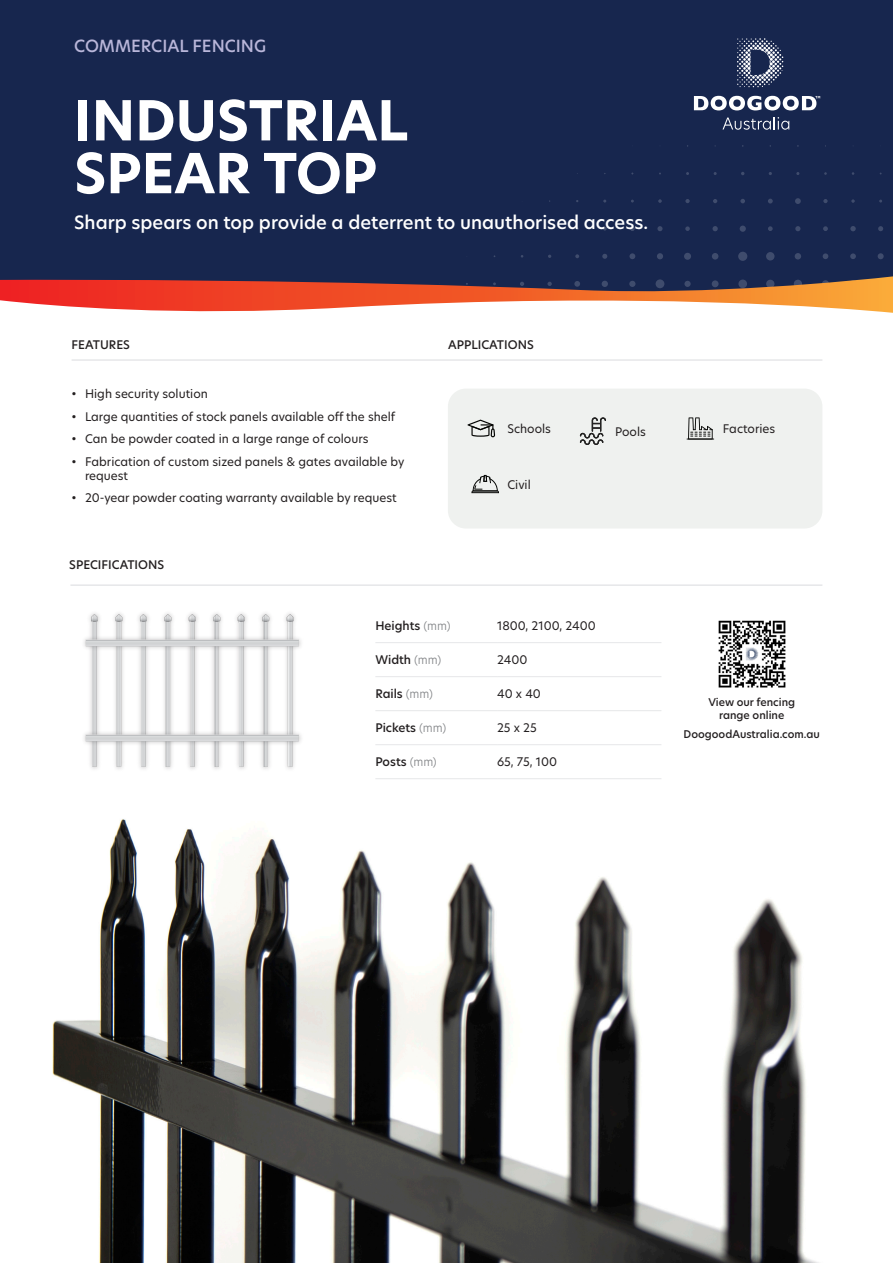
<style>
.page{position:relative;width:893px;height:1263px;background:#fff}
.page>*{position:absolute;margin:0;border:0;box-sizing:border-box;transform-origin:0 0}
.t1{font:700 54px/52.8px "Hero New";color:#fff}
.t2{font:500 18px "Hero New";color:#fff}
.t3{font:500 16.5px "Hero New";color:#b9b6d9}
.t4{font:11.7px/14.1px "Hero New";color:#231f20}
.t5{font:500 11.7px "Hero New";color:#231f20}
.t6{font:500 10.5px/12.6px "Hero New";color:#231f20;text-align:center}
.s1{font-weight:300;color:#808285}
</style>
<div class="page">
<div style="left:448px;top:389px;width:374px;height:139px;background:#eff1ef;border-radius:18px"></div>
<img style="left:718px;top:620px;width:68px;height:68px">
<hr style="left:375px;top:642px;width:122px;height:1px;background:#e6e7e9">
<hr style="left:497px;top:642px;width:164px;height:1px;background:#e6e7e9">
<hr style="left:375px;top:676px;width:122px;height:1px;background:#e6e7e9">
<hr style="left:497px;top:676px;width:164px;height:1px;background:#e6e7e9">
<hr style="left:375px;top:710px;width:122px;height:1px;background:#e6e7e9">
<hr style="left:497px;top:710px;width:164px;height:1px;background:#e6e7e9">
<hr style="left:375px;top:744px;width:122px;height:1px;background:#e6e7e9">
<hr style="left:497px;top:744px;width:164px;height:1px;background:#e6e7e9">
<hr style="left:375px;top:778px;width:122px;height:1px;background:#e6e7e9">
<hr style="left:497px;top:778px;width:164px;height:1px;background:#e6e7e9">
<hr style="left:70px;top:584px;width:752px;height:2px;background:#e6e7e9">
<hr style="left:72px;top:359px;width:750px;height:2px;background:#e6e7e9">
<div style="left:0;top:0;width:893px;height:295px;background:#17264e"></div>
<svg style="left:851px;top:199px;width:4px;height:4px"></svg>
<svg style="left:823px;top:199px;width:5px;height:4px"></svg>
<svg style="left:795px;top:198px;width:6px;height:6px"></svg>
<svg style="left:768px;top:199px;width:5px;height:5px"></svg>
<svg style="left:740px;top:199px;width:5px;height:4px"></svg>
<svg style="left:713px;top:199px;width:4px;height:4px"></svg>
<svg style="left:685px;top:199px;width:5px;height:4px"></svg>
<svg style="left:658px;top:199px;width:4px;height:4px"></svg>
<svg style="left:878px;top:226px;width:5px;height:5px"></svg>
<svg style="left:850px;top:226px;width:6px;height:5px"></svg>
<svg style="left:823px;top:226px;width:5px;height:5px"></svg>
<svg style="left:795px;top:226px;width:5px;height:5px"></svg>
<svg style="left:768px;top:226px;width:5px;height:5px"></svg>
<svg style="left:740px;top:226px;width:6px;height:6px"></svg>
<svg style="left:712px;top:226px;width:6px;height:5px"></svg>
<svg style="left:685px;top:226px;width:5px;height:5px"></svg>
<svg style="left:657px;top:226px;width:5px;height:5px"></svg>
<svg style="left:630px;top:226px;width:5px;height:5px"></svg>
<svg style="left:603px;top:227px;width:4px;height:4px"></svg>
<svg style="left:878px;top:253px;width:6px;height:6px"></svg>
<svg style="left:850px;top:253px;width:6px;height:6px"></svg>
<svg style="left:823px;top:253px;width:5px;height:6px"></svg>
<svg style="left:795px;top:253px;width:6px;height:6px"></svg>
<div style="left:766px;top:252px;width:8px;height:8px;background:#3f4c6d;border-radius:50%"></div>
<div style="left:738px;top:252px;width:9px;height:9px;background:#3f4c6d;border-radius:50%"></div>
<div style="left:712px;top:253px;width:6px;height:7px;background:#3f4c6d;border-radius:50%"></div>
<div style="left:684px;top:253px;width:7px;height:7px;background:#3f4c6d;border-radius:50%"></div>
<svg style="left:657px;top:253px;width:6px;height:6px"></svg>
<svg style="left:629px;top:253px;width:6px;height:6px"></svg>
<svg style="left:602px;top:254px;width:5px;height:5px"></svg>
<svg style="left:575px;top:254px;width:4px;height:4px"></svg>
<img style="left:91px;top:613px;width:7px;height:156px">
<img style="left:116px;top:613px;width:6px;height:156px">
<img style="left:140px;top:613px;width:7px;height:156px">
<img style="left:165px;top:613px;width:6px;height:156px">
<img style="left:189px;top:613px;width:7px;height:156px">
<img style="left:213px;top:613px;width:7px;height:156px">
<img style="left:238px;top:613px;width:7px;height:156px">
<img style="left:262px;top:613px;width:7px;height:156px">
<img style="left:287px;top:613px;width:6px;height:156px">
<img style="left:84px;top:639px;width:217px;height:8px">
<img style="left:84px;top:734px;width:217px;height:8px">
<svg style="left:86px;top:614px;width:213px;height:153px"></svg>
<svg style="left:694px;top:96px;width:126px;height:14px"></svg>
<svg style="left:737px;top:38px;width:46px;height:49px"></svg>
<svg style="left:722px;top:117px;width:67px;height:13px"></svg>
<svg style="left:0;top:276px;width:893px;height:37px"></svg>
<svg style="left:467px;top:420px;width:28px;height:17px"></svg>
<svg style="left:687px;top:417px;width:27px;height:23px"></svg>
<svg style="left:471px;top:475px;width:28px;height:18px"></svg>
<svg style="left:580px;top:417px;width:26px;height:28px"></svg>
<img style="left:52px;top:819px;width:767px;height:444px">
<p class="t3" style="left:74px;top:34px;width:193px">COMMERCIAL FENCING</p>
<p class="t1" style="left:74px;top:94px;width:335px">INDUSTRIAL<br>SPEAR TOP</p>
<p class="t2" style="left:74px;top:210px;width:575px">Sharp spears on top provide a deterrent to unauthorised access.</p>
<p class="t5" style="left:72px;top:337px;width:60px">FEATURES</p>
<p class="t5" style="left:448px;top:337px;width:87px">APPLICATIONS</p>
<p class="t4" style="left:72px;top:386px;width:138px">• High security solution</p>
<p class="t4" style="left:72px;top:409px;width:325px">• Large quantities of stock panels available off the shelf</p>
<p class="t4" style="left:72px;top:431px;width:298px">• Can be powder coated in a large range of colours</p>
<p class="t4" style="left:85px;top:454px;width:321px;text-indent:-14px">• Fabrication of custom sized panels &amp; gates available by request</p>
<p class="t4" style="left:72px;top:491px;width:327px">• 20-year powder coating warranty available by request</p>
<p class="t4" style="left:507px;top:422px;width:45px">Schools</p>
<p class="t4" style="left:723px;top:422px;width:54px">Factories</p>
<p class="t4" style="left:615px;top:424px;width:32px">Pools</p>
<p class="t4" style="left:507px;top:477px;width:25px">Civil</p>
<p class="t5" style="left:69px;top:557px;width:96px">SPECIFICATIONS</p>
<p class="t5" style="left:375px;top:617px;width:77px">Heights <span class="s1">(mm)</span></p>
<p class="t4" style="left:497px;top:618px;width:100px">1800, 2100, 2400</p>
<p class="t5" style="left:375px;top:652px;width:67px">Width <span class="s1">(mm)</span></p>
<p class="t4" style="left:497px;top:653px;width:32px">2400</p>
<p class="t5" style="left:375px;top:686px;width:59px">Rails <span class="s1">(mm)</span></p>
<p class="t4" style="left:497px;top:687px;width:45px">40 x 40</p>
<p class="t5" style="left:375px;top:720px;width:72px">Pickets <span class="s1">(mm)</span></p>
<p class="t4" style="left:497px;top:721px;width:41px">25 x 25</p>
<p class="t5" style="left:375px;top:754px;width:63px">Posts <span class="s1">(mm)</span></p>
<p class="t4" style="left:497px;top:755px;width:61px">65, 75, 100</p>
<p class="t6" style="left:708px;top:696px;width:88px">View our fencing range online</p>
<p class="t6" style="left:684px;top:727px;width:138px">DoogoodAustralia.com.au</p>
</div>
